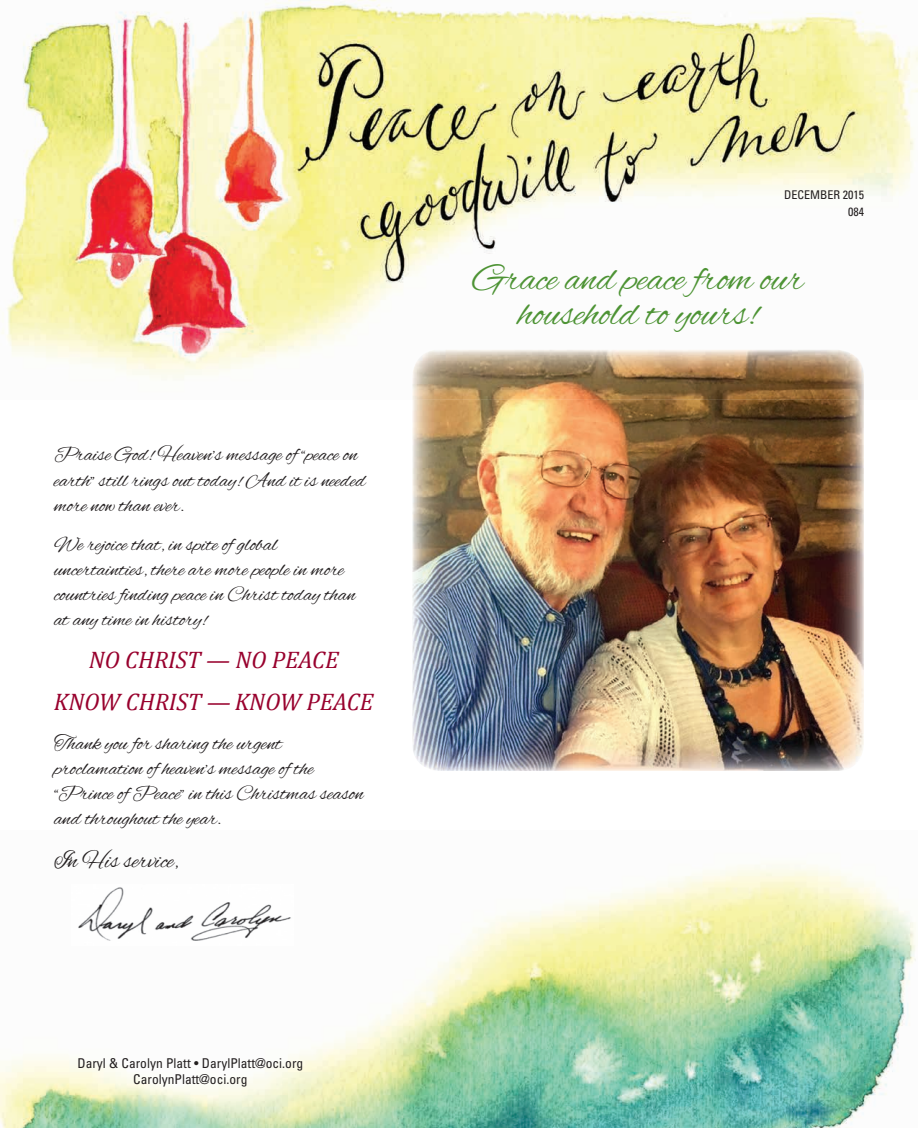
<style>
.page{position:relative;width:918px;height:1128px;background:#fff}
.page>*{position:absolute;margin:0;border:0;box-sizing:border-box;transform-origin:0 0}
.t1{font:39px/34.8px "Alex Brush";color:#4d9334;text-align:center}
.t2{font:italic 24px/42.3px "Cambria";color:#98012d;text-align:center}
.t3{font:24px "Alex Brush";color:#231f20}
.t4{font:21px/25.2px "Alex Brush";color:#231f20}
.t5{font:condensed 13.5px/16.2px "Univers";color:#231f20;text-align:center}
.t6{font:condensed 12px "Univers";color:#231f20}
</style>
<div class="page">
<img style="left:2px;top:0;width:916px;height:400px">
<img style="left:0;top:863px;width:916px;height:264px">
<img style="left:71px;top:884px;width:222px;height:61px">
<img style="left:412px;top:400px;width:452px;height:370px">
<p class="t4" style="left:54px;top:443px;width:313px">Praise God! Heaven’s message of “peace on earth” still rings out today! And it is needed more now than ever.</p>
<p class="t4" style="left:54px;top:532px;width:303px">We rejoice that, in spite of global uncertainties, there are more people in more countries finding peace in Christ today than at any time in history!</p>
<p class="t2" style="left:54px;top:637px;width:321px">NO CHRIST — NO PEACE<br>KNOW CHRIST — KNOW PEACE</p>
<p class="t4" style="left:54px;top:731px;width:311px">Thank you for sharing the urgent proclamation of heaven’s message of the “Prince of Peace” in this Christmas season and throughout the year.</p>
<p class="t3" style="left:54px;top:846px;width:126px">In His service,</p>
<p class="t5" style="left:77px;top:1054px;width:227px">Daryl &amp; Carolyn Platt • DarylPlatt@oci.org<br>CarolynPlatt@oci.org</p>
<p class="t6" style="left:784px;top:187px;width:81px">DECEMBER 2015</p>
<h1 class="t1" style="left:473px;top:264px;width:332px">Grace and peace from our household to yours!</h1>
<p class="t6" style="left:848px;top:204px;width:17px">084</p>
</div>
